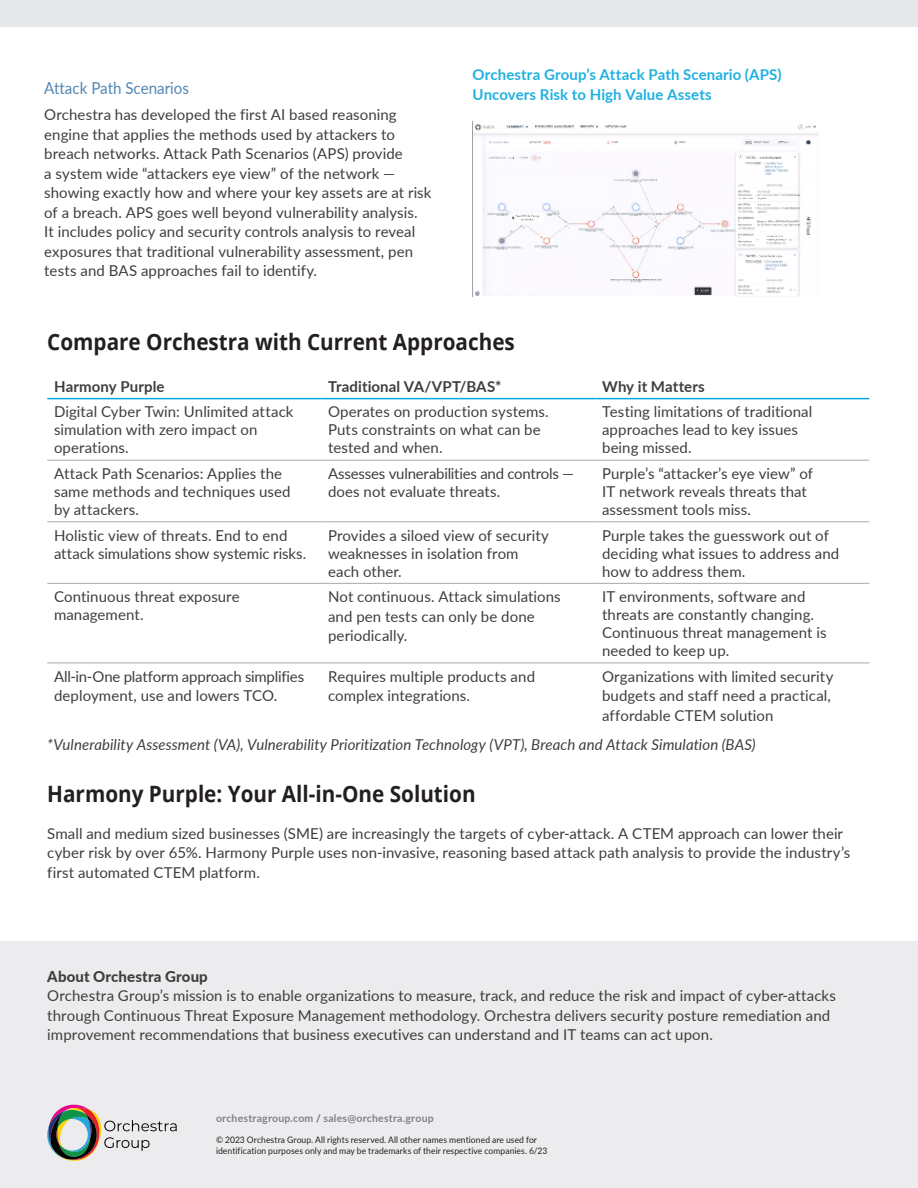
<style>
.page{position:relative;width:918px;height:1188px;background:#fff}
.page>*{position:absolute;margin:0;border:0;box-sizing:border-box;transform-origin:0 0}
.Body_Header{font:700 22.5px "Open Sans";color:#231f20;scale:.92 1}
.Body_Subhead{font:16.5px "Lato";color:#5186b4;scale:.92 1}
.Body_Text{font:15px/18px "Lato";letter-spacing:.005em;color:#3e3e3f}
.Body_Text-2{font:italic 15px "Lato";letter-spacing:.005em;color:#3e3e3f}
.Body_Text-3{font:700 15px/19.5px "Lato";letter-spacing:.01em;color:#1fb1e1}
.Body_Text-4{font:700 15px "Lato";letter-spacing:.01em;color:#3e3e3f}
.Body_Text-5{font:700 10.5px "Lato";letter-spacing:.02em;color:#808285}
.Disclaimer{font:9px/11.6px "Lato";letter-spacing:.01em;color:#231f20;scale:.95 1}
.s1{font-weight:800}
.s2{font-weight:400;color:#3e3e3f}
</style>
<div class="page">
<div style="left:0;top:942px;width:918px;height:246px;background:#ececee"></div>
<img style="left:472px;top:121px;width:347px;height:176px">
<hr style="left:47px;top:398px;width:274px;height:1px;background:#06a9de">
<hr style="left:321px;top:398px;width:274px;height:1px;background:#06a9de">
<hr style="left:595px;top:398px;width:274px;height:1px;background:#06a9de">
<hr style="left:47px;top:460px;width:274px;height:1px;background:#a8a9ad">
<hr style="left:321px;top:460px;width:274px;height:1px;background:#a8a9ad">
<hr style="left:595px;top:460px;width:274px;height:1px;background:#a8a9ad">
<hr style="left:47px;top:521px;width:274px;height:1px;background:#a8a9ad">
<hr style="left:321px;top:521px;width:274px;height:1px;background:#a8a9ad">
<hr style="left:595px;top:521px;width:274px;height:1px;background:#a8a9ad">
<hr style="left:47px;top:583px;width:274px;height:1px;background:#a8a9ad">
<hr style="left:321px;top:583px;width:274px;height:1px;background:#a8a9ad">
<hr style="left:595px;top:583px;width:274px;height:1px;background:#a8a9ad">
<hr style="left:47px;top:663px;width:274px;height:1px;background:#a8a9ad">
<hr style="left:321px;top:663px;width:274px;height:1px;background:#a8a9ad">
<hr style="left:595px;top:663px;width:274px;height:1px;background:#a8a9ad">
<svg style="left:47px;top:1105px;width:130px;height:56px"></svg>
<div style="left:0;top:0;width:918px;height:27px;background:#e6e7e9"></div>
<p class="Body_Subhead" style="left:44px;top:76px;width:159px">Attack Path Scenarios</p>
<p class="Body_Text" style="left:44px;top:104px;width:389px;line-height:19.5px">Orchestra has developed the first AI based reasoning engine that applies the methods used by attackers to breach networks. Attack Path Scenarios (APS) provide<br>a system wide “attackers eye view” of the network — showing exactly how and where your key assets are at risk of a breach. APS goes well beyond vulnerability analysis.<br>It includes policy and security controls analysis to reveal exposures that traditional vulnerability assessment, pen tests and BAS approaches fail to identify.</p>
<p class="Body_Text-3" style="left:472px;top:64px;width:311px">Orchestra Group’s Attack Path Scenario (APS)<br>Uncovers Risk to High Value Assets</p>
<p class="Body_Header" style="left:47px;top:326px;width:510px">Compare Orchestra with Current Approaches</p>
<p class="Body_Text-4" style="left:54px;top:375px;width:112px">Harmony Purple</p>
<p class="Body_Text-4" style="left:328px;top:375px;width:175px">Traditional VA/VPT/BAS*</p>
<p class="Body_Text-4" style="left:602px;top:375px;width:104px">Why it Matters</p>
<p class="Body_Text" style="left:54px;top:402px;width:241px">Digital Cyber Twin: Unlimited attack simulation with zero impact on operations.</p>
<p class="Body_Text" style="left:328px;top:402px;width:222px">Operates on production systems.<br>Puts constraints on what can be tested and when.</p>
<p class="Body_Text" style="left:602px;top:402px;width:212px">Testing limitations of traditional approaches lead to key issues being missed.</p>
<p class="Body_Text" style="left:54px;top:464px;width:238px">Attack Path Scenarios: Applies the same methods and techniques used by attackers.</p>
<p class="Body_Text" style="left:328px;top:464px;width:248px">Assesses vulnerabilities and controls — does not evaluate threats.</p>
<p class="Body_Text" style="left:602px;top:464px;width:212px">Purple’s “attacker’s eye view” of<br>IT network reveals threats that assessment tools miss.</p>
<p class="Body_Text" style="left:54px;top:526px;width:254px">Holistic view of threats. End to end attack simulations show systemic risks.</p>
<p class="Body_Text" style="left:328px;top:526px;width:222px">Provides a siloed view of security weaknesses in isolation from each other.</p>
<p class="Body_Text" style="left:602px;top:526px;width:239px">Purple takes the guesswork out of deciding what issues to address and how to address them.</p>
<p class="Body_Text" style="left:54px;top:587px;width:187px">Continuous threat exposure management.</p>
<p class="Body_Text" style="left:328px;top:586px;width:234px;line-height:19.5px">Not continuous. Attack simulations and pen tests can only be done periodically.</p>
<p class="Body_Text" style="left:602px;top:587px;width:226px">IT environments, software and threats are constantly changing.<br>Continuous threat management is needed to keep up.</p>
<p class="Body_Text" style="left:54px;top:666px;width:252px;line-height:19.5px">All-in-One platform approach simplifies deployment, use and lowers TCO.</p>
<p class="Body_Text" style="left:328px;top:666px;width:209px;line-height:19.5px">Requires multiple products and complex integrations.</p>
<p class="Body_Text" style="left:602px;top:666px;width:233px;line-height:19.5px">Organizations with limited security budgets and staff need a practical, affordable CTEM solution</p>
<p class="Body_Text-2" style="left:47px;top:733px;width:710px">*Vulnerability Assessment (VA), Vulnerability Prioritization Technology (VPT), Breach and Attack Simulation (BAS)</p>
<p class="Body_Header" style="left:47px;top:778px;width:467px">Harmony Purple: Your All-in-One Solution</p>
<p class="Body_Text" style="left:47px;top:823px;width:805px;line-height:19.5px">Small and medium sized businesses (SME) are increasingly the targets of cyber-attack. A CTEM approach can lower their cyber risk by over 65%. Harmony Purple uses non-invasive, reasoning based attack path analysis to provide the industry’s first automated CTEM platform.</p>
<p class="Body_Text" style="left:47px;top:966px;width:790px;line-height:19.5px"><span class="s1">About Orchestra Group<br></span>Orchestra Group’s mission is to enable organizations to measure, track, and reduce the risk and impact of cyber-attacks through Continuous Threat Exposure Management methodology. Orchestra delivers security posture remediation and improvement recommendations that business executives can understand and IT teams can act upon.</p>
<p class="Body_Text-5" style="left:216px;top:1111px;width:219px">orchestragroup.com <span class="s2">/</span> sales@orchestra.group</p>
<p class="Disclaimer" style="left:216px;top:1133px;width:350px">© 2023 Orchestra Group. All rights reserved. All other names mentioned are used for identification purposes only and may be trademarks of their respective companies. 6/23</p>
</div>
